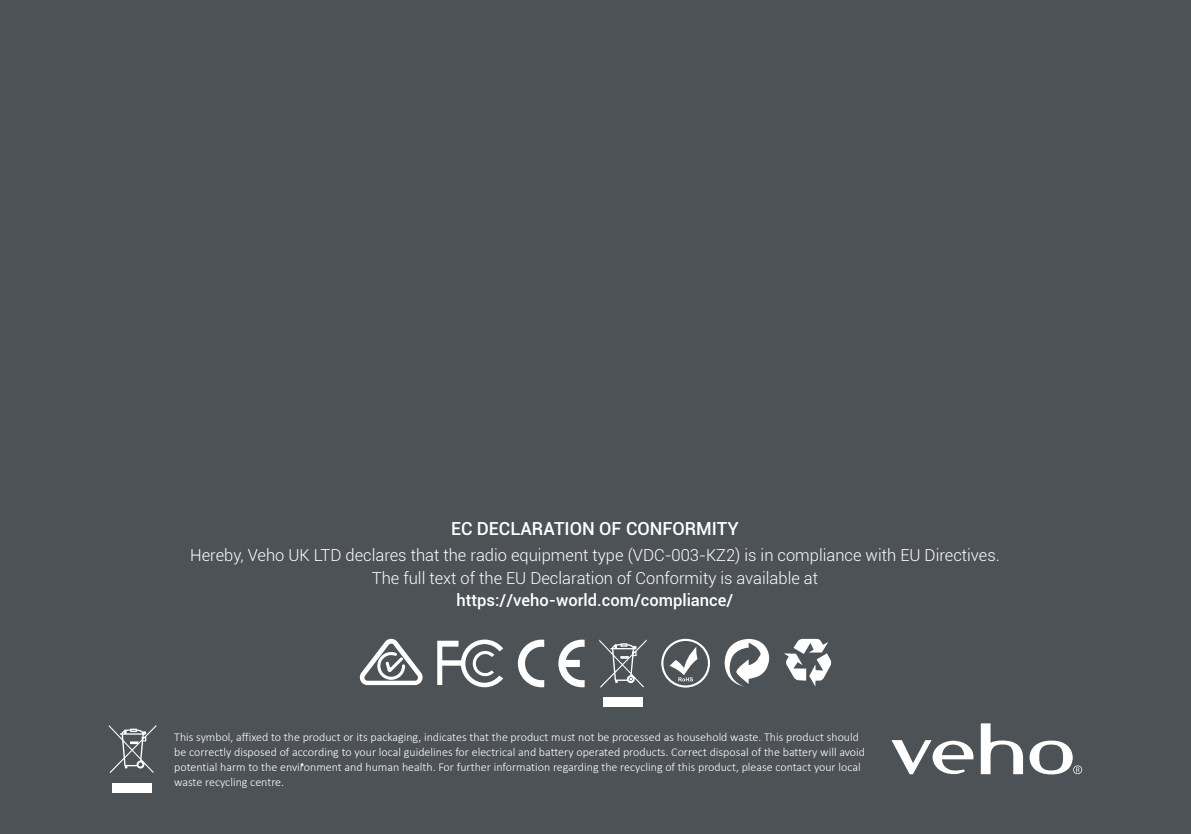
<style>
.page{position:relative;width:1191px;height:834px;background:#fff}
.page>*{position:absolute;margin:0;border:0;box-sizing:border-box;transform-origin:0 0}
.t1{font:500 18px "Roboto";color:#fff}
.t2{font:300 16.5px/22.5px "Roboto";color:#fff;text-align:center}
.t3{font:500 16.5px "Roboto";color:#fff}
.t4{font:300 12px/15px "Calibri";color:#fff}
</style>
<div class="page">
<div style="left:0;top:0;width:1191px;height:833px;background:#4d5256"></div>
<svg style="left:437px;top:639px;width:66px;height:48px"></svg>
<svg style="left:661px;top:638px;width:49px;height:49px"></svg>
<svg style="left:724px;top:638px;width:46px;height:48px"></svg>
<svg style="left:784px;top:638px;width:47px;height:48px"></svg>
<svg style="left:359px;top:638px;width:63px;height:47px"></svg>
<div style="left:603px;top:697px;width:39px;height:9px;background:#fff"></div>
<svg style="left:599px;top:639px;width:47px;height:48px"></svg>
<svg style="left:558px;top:639px;width:26px;height:48px"></svg>
<svg style="left:518px;top:639px;width:26px;height:48px"></svg>
<svg style="left:109px;top:725px;width:47px;height:48px"></svg>
<div style="left:113px;top:782px;width:39px;height:10px;background:#fff"></div>
<svg style="left:891px;top:740px;width:82px;height:34px"></svg>
<svg style="left:980px;top:723px;width:43px;height:51px"></svg>
<svg style="left:1029px;top:740px;width:53px;height:34px"></svg>
<h1 class="t1" style="left:451px;top:515px;width:289px">EC DECLARATION OF CONFORMITY</h1>
<h2 class="t2" style="left:190px;top:543px;width:811px">Hereby, Veho UK LTD declares that the radio equipment type (VDC-003-KZ2) is in compliance with EU Directives.<br>The full text of the EU Declaration of Conformity is available at</h2>
<h2 class="t3" style="left:456px;top:588px;width:278px">https://veho-world.com/compliance/</h2>
<p class="t4" style="left:174px;top:728px;width:692px">This symbol, affixed to the product or its packaging, indicates that the product must not be processed as household waste. This product should be correctly disposed of according to your local guidelines for electrical and battery operated products. Correct disposal of the battery will avoid potential harm to the environment and human health. For further information regarding the recycling of this product, please contact your local waste recycling centre.</p>
</div>
